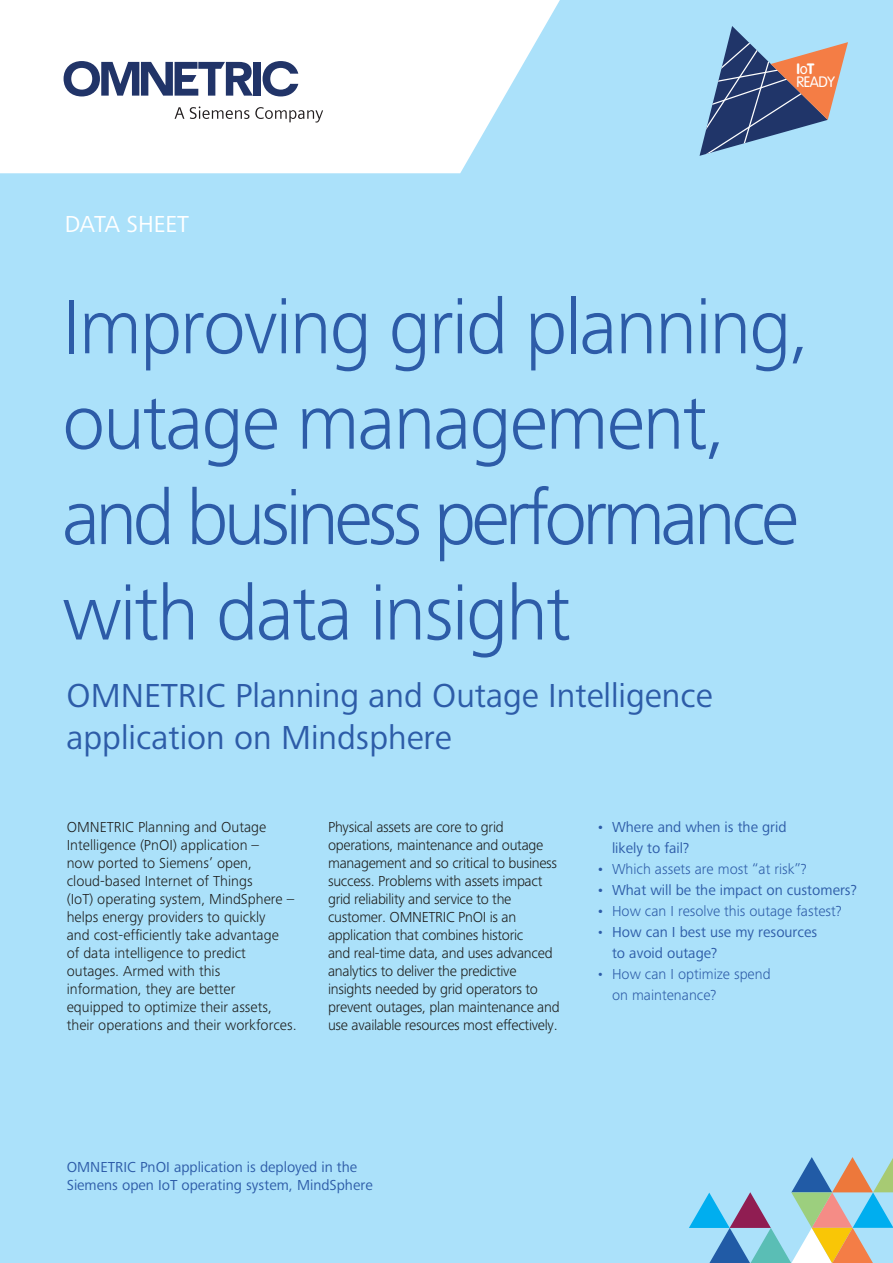
<style>
.page{position:relative;width:893px;height:1263px;background:#abe1fa}
.page>*{position:absolute;margin:0;border:0;box-sizing:border-box;transform-origin:0 0}
.t1{font:300 79.5px/95.4px "Frutiger Next Pro";letter-spacing:-.025em;color:#2d5ca8}
.t2{font:34.5px/41.4px "Frutiger Next Pro";color:#2d5ca8}
.t3{font:24px "Frutiger Next Pro";color:#fff}
.t4{font:300 15px/18px "Frutiger Next Pro";letter-spacing:-.02em;color:#1d1d1b}
.t5{font:300 15px/18px "Frutiger Next Pro";color:#1d1d1b}
.t6{font:15px/21px "Frutiger Next Pro";color:#2d5ca8}
.t7{font:300 15px/21px "Frutiger Next Pro";color:#2d5ca8}
.t8{font:300 14.85px/13px "VAG Rounded";letter-spacing:-.03em;color:#fff}
.s1{font-weight:700}
.s2{font-weight:400}
.s3{font-weight:300}
</style>
<div class="page">
<svg style="left:699px;top:26px;width:149px;height:130px"></svg>
<svg style="left:0;top:0;width:560px;height:173px;background:#f6fcfe"></svg>
<svg style="left:64px;top:59px;width:262px;height:37px;background:#939cb5"></svg>
<svg style="left:153px;top:105px;width:170px;height:18px;background:#e0e0e0"></svg>
<svg style="left:689px;top:1157px;width:204px;height:106px"></svg>
<h3 class="t3" style="left:65px;top:210px;width:126px">DATA SHEET</h3>
<p class="t8" style="left:797px;top:62px;width:40px"><span class="s1">I</span>o<span class="s1">T<br></span>READY</p>
<h1 class="t1" style="left:62px;top:279px;width:750px">Improving grid planning, outage management, and business performance with data insight</h1>
<h2 class="t2" style="left:67px;top:675px;width:648px">OMNETRIC Planning and Outage Intelligence application on Mindsphere</h2>
<p class="t4" style="left:328px;top:818px;width:233px">Physical assets are core to grid operations, maintenance and outage management and so critical to business success. Problems with assets impact grid reliability and service to the customer. OMNETRIC PnOI is an application that combines historic<br>and real-time data, and uses advanced analytics to deliver the predictive insights needed by grid operators to prevent outages, plan maintenance and use available resources most effectively.</p>
<p class="t5" style="left:67px;top:818px;width:231px">OMNETRIC Planning and Outage Intelligence (PnOI) application –<br>now ported to Siemens’ open, cloud-based Internet of Things<br>(IoT) operating system, MindSphere – helps energy providers to quickly<br>and cost-efficiently take advantage<br>of data intelligence to predict outages. Armed with this information, they are better<br>equipped to optimize their assets, their operations and their workforces.</p>
<p class="t6" style="left:612px;top:817px;width:176px;text-indent:-15px">• Where and when is the grid likely to fail?</p>
<p class="t7" style="left:597px;top:859px;width:212px"><span class="s2">•</span> Which assets are most “at risk”?</p>
<p class="t6" style="left:597px;top:880px;width:262px">• What will be the impact on customers?</p>
<p class="t7" style="left:597px;top:901px;width:247px"><span class="s2">•</span> How can I resolve this outage fastest?</p>
<p class="t6" style="left:612px;top:922px;width:207px;text-indent:-15px"><span class="s3">•</span> How can I best use my resources to avoid outage?</p>
<p class="t7" style="left:612px;top:964px;width:160px;text-indent:-15px">• How can I optimize spend on maintenance?</p>
<p class="t6" style="left:67px;top:1157px;width:307px;line-height:18px">OMNETRIC PnOI application is deployed in the<br>Siemens open IoT operating system, MindSphere</p>
</div>
